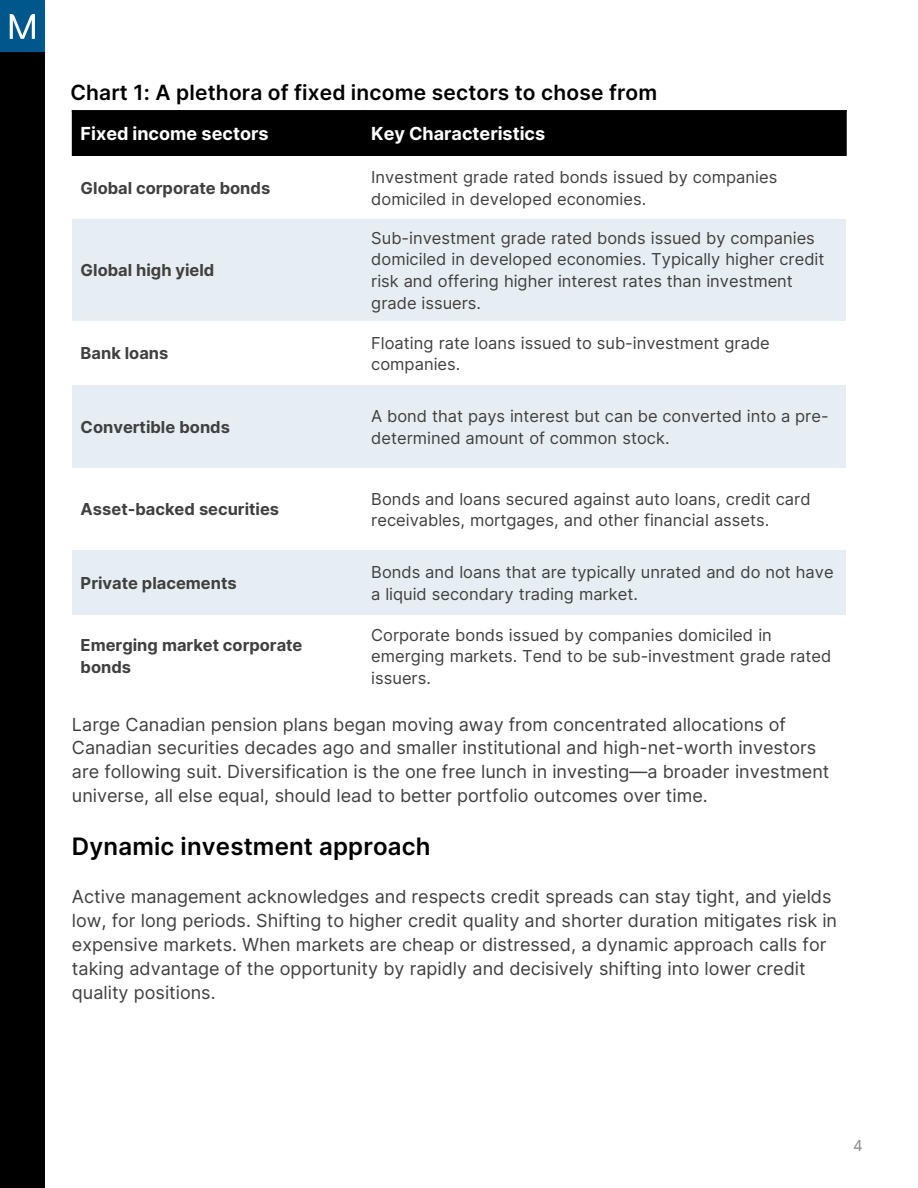
<style>
.page{position:relative;width:918px;height:1188px;background:#fff}
.page>*{position:absolute;margin:0;border:0;box-sizing:border-box;transform-origin:0 0}
.t1{font:600 24px "Inter";letter-spacing:.005em;color:#000}
.t2{font:600 21px "Inter";letter-spacing:.01em;color:#000}
.t3{font:18px/24px "Inter";color:#404040}
.t4{font:700 18px "Inter";color:#fff}
.t5{font:16.5px/21.8px "Inter";color:#404040}
.t6{font:700 16.5px/21.8px "Inter";color:#404040}
.t7{font:15px "Inter";color:#898989}
</style>
<div class="page">
<div style="left:0;top:0;width:44px;height:1188px;background:#000"></div>
<div style="left:0;top:0;width:44px;height:52px;background:#00578c"></div>
<svg style="left:10px;top:14px;width:25px;height:25px"></svg>
<div style="left:73px;top:111px;width:290px;height:45px;background:#000"></div>
<div style="left:363px;top:111px;width:483px;height:45px;background:#000"></div>
<div style="left:73px;top:219px;width:290px;height:102px;background:#e6eef3"></div>
<div style="left:363px;top:219px;width:483px;height:102px;background:#e6eef3"></div>
<div style="left:73px;top:385px;width:290px;height:83px;background:#e6eef3"></div>
<div style="left:363px;top:385px;width:483px;height:83px;background:#e6eef3"></div>
<div style="left:73px;top:551px;width:290px;height:64px;background:#e6eef3"></div>
<div style="left:363px;top:551px;width:483px;height:64px;background:#e6eef3"></div>
<hr style="left:72px;top:110px;width:1px;height:46px;background:#000">
<hr style="left:845px;top:110px;width:2px;height:46px;background:#000">
<hr style="left:72px;top:110px;width:775px;height:2px;background:#000">
<p class="t2" style="left:70px;top:77px;width:588px">Chart 1: A plethora of fixed income sectors to chose from</p>
<p class="t4" style="left:81px;top:120px;width:189px">Fixed income sectors</p>
<p class="t4" style="left:371px;top:120px;width:175px">Key Characteristics</p>
<p class="t6" style="left:81px;top:176px;width:191px">Global corporate bonds</p>
<p class="t5" style="left:371px;top:166px;width:407px">Investment grade rated bonds issued by companies domiciled in developed economies.</p>
<p class="t6" style="left:81px;top:259px;width:135px">Global high yield</p>
<p class="t5" style="left:371px;top:226px;width:455px">Sub-investment grade rated bonds issued by companies domiciled in developed economies. Typically higher credit risk and offering higher interest rates than investment grade issuers.</p>
<p class="t6" style="left:81px;top:342px;width:89px">Bank loans</p>
<p class="t5" style="left:371px;top:331px;width:400px">Floating rate loans issued to sub-investment grade companies.</p>
<p class="t6" style="left:81px;top:415px;width:151px">Convertible bonds</p>
<p class="t5" style="left:371px;top:405px;width:459px">A bond that pays interest but can be converted into a pre&shy;determined amount of common stock.</p>
<p class="t6" style="left:81px;top:498px;width:200px">Asset-backed securities</p>
<p class="t5" style="left:371px;top:487px;width:441px">Bonds and loans secured against auto loans, credit card receivables, mortgages, and other financial assets.</p>
<p class="t6" style="left:81px;top:571px;width:158px">Private placements</p>
<p class="t5" style="left:371px;top:561px;width:464px">Bonds and loans that are typically unrated and do not have a liquid secondary trading market.</p>
<p class="t6" style="left:81px;top:634px;width:223px">Emerging market corporate bonds</p>
<p class="t5" style="left:371px;top:623px;width:462px">Corporate bonds issued by companies domiciled in emerging markets. Tend to be sub-investment grade rated issuers.</p>
<p class="t3" style="left:72px;top:712px;width:759px">Large Canadian pension plans began moving away from concentrated allocations of Canadian securities decades ago and smaller institutional and high-net-worth investors are following suit. Diversification is the one free lunch in investing—a broader investment universe, all else equal, should lead to better portfolio outcomes over time.</p>
<p class="t1" style="left:72px;top:828px;width:360px">Dynamic investment approach</p>
<p class="t3" style="left:72px;top:884px;width:767px">Active management acknowledges and respects credit spreads can stay tight, and yields low, for long periods. Shifting to higher credit quality and shorter duration mitigates risk in expensive markets. When markets are cheap or distressed, a dynamic approach calls for taking advantage of the opportunity by rapidly and decisively shifting into lower credit quality positions.</p>
<p class="t7" style="left:853px;top:1135px;width:11px">4</p>
</div>
